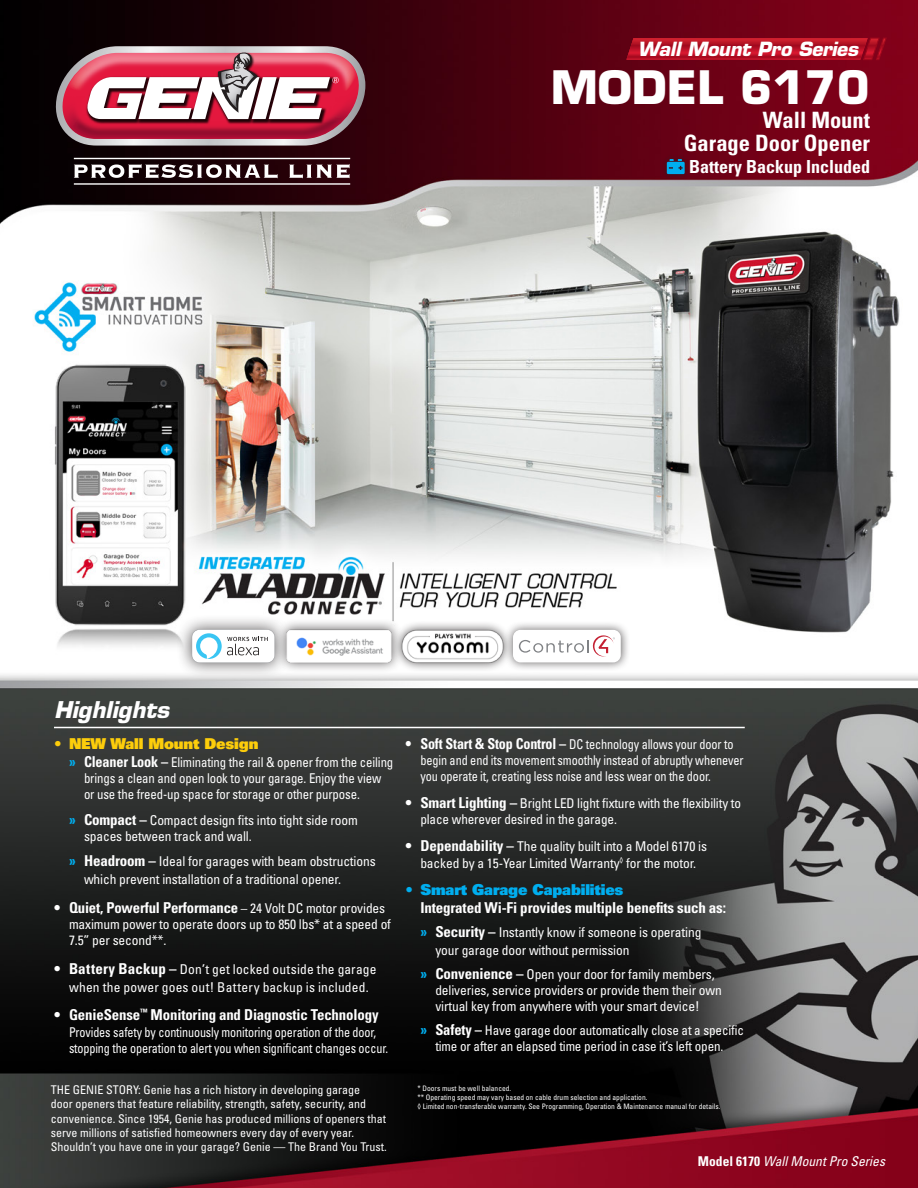
<style>
.page{position:relative;width:918px;height:1188px;background:#fff}
.page>*{position:absolute;margin:0;border:0;box-sizing:border-box;transform-origin:0 0}
.t1{font:700 45px "Eurostile LT Std";color:#fff}
.t2{font:700 condensed 22.5px/22.5px "Univers";color:#fff;text-align:right}
.t3{font:italic 700 22.5px "Eurostile";color:#fff}
.t4{font:italic 700 19.05px "Eurostile";letter-spacing:-.01em;color:#fff}
.t5{font:700 condensed 18px "Univers";color:#fff}
.t6{font:700 condensed 15px/18px "Univers LT Std";letter-spacing:-.01em;color:#fff}
.t7{font:15px "Univers LT Std X Black";letter-spacing:-.01em;color:#fdcd0b}
.t8{font:condensed 13.5px/16.2px "Univers LT Std";letter-spacing:-.01em;color:#fff}
.t9{font:condensed 13.5px/16.2px "Univers LT Std";letter-spacing:-.01em;color:#fff;scale:.91 1}
.t10{font:condensed 13.5px/16.2px "Univers LT Std";letter-spacing:-.01em;color:#fff;scale:.95 1}
.t11{font:condensed 13.5px/16.2px "Univers LT Std";letter-spacing:-.01em;color:#fff;scale:.9 1}
.t12{font:condensed 13.5px/18px "Univers LT Std";letter-spacing:.01em;color:#fff;text-align:center}
.t13{font:italic condensed 13.5px "Univers LT Std";color:#fff}
.t14{font:condensed 12px/14.4px "Univers LT Std";color:#fff}
.t15{font:condensed 7.5px "Univers LT Std";color:#fff}
.s1{font-weight:700;font-size:15px;color:#00aeef}
.s2{font-weight:700;font-size:15px}
.s3{font-weight:400;font-size:13.5px}
.s4{font-family:"Univers LT Std X Black";font-weight:400;font-stretch:normal;color:#00aeef}
.s5{font-weight:700;font-style:normal}
</style>
<div class="page">
<img style="left:0;top:0;width:918px;height:1188px">
<img style="left:77px;top:43px;width:268px;height:3px">
<svg style="left:54px;top:46px;width:311px;height:100px"></svg>
<hr style="left:74px;top:158px;width:276px;height:1px;background:#fff">
<hr style="left:74px;top:183px;width:276px;height:2px;background:#fff">
<svg style="left:74px;top:164px;width:204px;height:14px"></svg>
<svg style="left:289px;top:164px;width:61px;height:14px"></svg>
<hr style="left:54px;top:727px;width:691px;height:1px;background:#fff">
<div style="left:662px;top:154px;width:28px;height:25px;background:#231f20;opacity:.75"></div>
<svg style="left:667px;top:159px;width:18px;height:15px"></svg>
<svg style="left:626px;top:38px;width:261px;height:22px;background:#b81126"></svg>
<div style="left:177px;top:614px;width:113px;height:64px;background:#231f20;opacity:.75"></div>
<svg style="left:192px;top:629px;width:83px;height:34px"></svg>
<div style="left:275px;top:619px;width:127px;height:55px;background:#231f20;opacity:.75"></div>
<img style="left:278px;top:621px;width:114px;height:50px">
<div style="left:503px;top:620px;width:127px;height:52px;background:#231f20;opacity:.75"></div>
<div style="left:513px;top:630px;width:108px;height:32px;background:#fff;border-radius:8px"></div>
<svg style="left:519px;top:635px;width:96px;height:22px"></svg>
<div style="left:392px;top:620px;width:120px;height:52px;background:#231f20;opacity:.75"></div>
<img style="left:399px;top:626px;width:106px;height:42px">
<p class="t4" style="left:638px;top:37px;width:222px">Wall Mount Pro Series</p>
<p class="t1" style="left:551px;top:60px;width:320px">MODEL 6170</p>
<p class="t2" style="left:684px;top:109px;width:188px">Wall Mount<br>Garage Door Opener</p>
<p class="t5" style="left:689px;top:156px;width:182px">Battery Backup Included</p>
<p class="t3" style="left:54px;top:696px;width:117px">Highlights</p>
<p class="t7" style="left:54px;top:734px;width:206px">• NEW Wall Mount Design</p>
<p class="t10" style="left:84px;top:754px;width:327px;text-indent:-15px"><span class="s1">»</span> <span class="s2">Cleaner Look –</span> Eliminating the rail &amp; opener from the ceiling brings a clean and open look to your garage. Enjoy the view or use the freed-up space for storage or other purpose.</p>
<p class="t8" style="left:84px;top:812px;width:275px;text-indent:-15px"><span class="s1">»</span> <span class="s2">Compact –</span> Compact design fits into tight side room spaces between track and wall.</p>
<p class="t8" style="left:84px;top:852px;width:293px;line-height:18px;text-indent:-15px"><span class="s1">»</span> <span class="s2">Headroom –</span> Ideal for garages with beam obstructions which prevent installation of a traditional opener.</p>
<p class="t6" style="left:54px;top:899px;width:333px">• Quiet, Powerful Performance <span class="s3">– 24 Volt DC motor provides</span></p>
<p class="t8" style="left:69px;top:916px;width:324px">maximum power to operate doors up to 850 lbs* at a speed of<br>7.5” per second**.</p>
<p class="t12" style="left:54px;top:960px;width:324px"><span class="s2">• Battery Backup –</span> Don’t get locked outside the garage when the power goes out! Battery backup is included.</p>
<p class="t6" style="left:54px;top:1006px;width:326px">• GenieSense<sup>™</sup> Monitoring and Diagnostic Technology</p>
<p class="t11" style="left:69px;top:1023px;width:356px">Provides safety by continuously monitoring operation of the door, stopping the operation to alert you when significant changes occur.</p>
<p class="t9" style="left:420px;top:736px;width:357px;text-indent:-15px"><span class="s2">• Soft Start &amp; Stop Control –</span> DC technology allows your door to begin and end its movement smoothly instead of abruptly whenever you operate it, creating less noise and less wear on the door.</p>
<p class="t8" style="left:420px;top:795px;width:322px;text-indent:-15px"><span class="s2">• Smart Lighting –</span> Bright LED light fixture with the flexibility to place wherever desired in the garage.</p>
<p class="t8" style="left:405px;top:838px;width:303px;text-align:center"><span class="s2">• Dependability –</span> The quality built into a Model 6170 is backed by a 15-Year Limited Warranty<sup>◊</sup> for the motor.</p>
<p class="t6" style="left:420px;top:880px;width:307px;text-indent:-15px"><span class="s4">• Smart Garage Capabilities<br></span>Integrated Wi-Fi provides multiple benefits such as:</p>
<p class="t8" style="left:435px;top:923px;width:268px;line-height:18px;text-indent:-15px"><span class="s1">»</span> <span class="s2">Security –</span> Instantly know if someone is operating your garage door without permission</p>
<p class="t8" style="left:435px;top:966px;width:288px;text-indent:-15px"><span class="s1">»</span> <span class="s2">Convenience –</span> Open your door for family members, deliveries, service providers or provide them their own virtual key from anywhere with your smart device!</p>
<p class="t8" style="left:420px;top:1022px;width:325px;text-align:center"><span class="s1">»</span> <span class="s2">Safety –</span> Have garage door automatically close at a specific time or after an elapsed time period in case it’s left open.</p>
<p class="t14" style="left:51px;top:1082px;width:337px">THE GENIE STORY: Genie has a rich history in developing garage<br>door openers that feature reliability, strength, safety, security, and convenience. Since 1954, Genie has produced millions of openers that serve millions of satisfied homeowners every day of every year.<br>Shouldn’t you have one in your garage? Genie — The Brand You Trust.</p>
<p class="t15" style="left:418px;top:1083px;width:95px">* Doors must be well balanced.</p>
<p class="t15" style="left:418px;top:1092px;width:231px">** Operating speed may vary based on cable drum selection and application.</p>
<p class="t15" style="left:418px;top:1101px;width:304px">◊ Limited non-transferable warranty. See Programming, Operation &amp; Maintenance manual for details.</p>
<p class="t13" style="left:698px;top:1153px;width:189px"><span class="s5">Model 6170</span> Wall Mount Pro Series</p>
</div>
